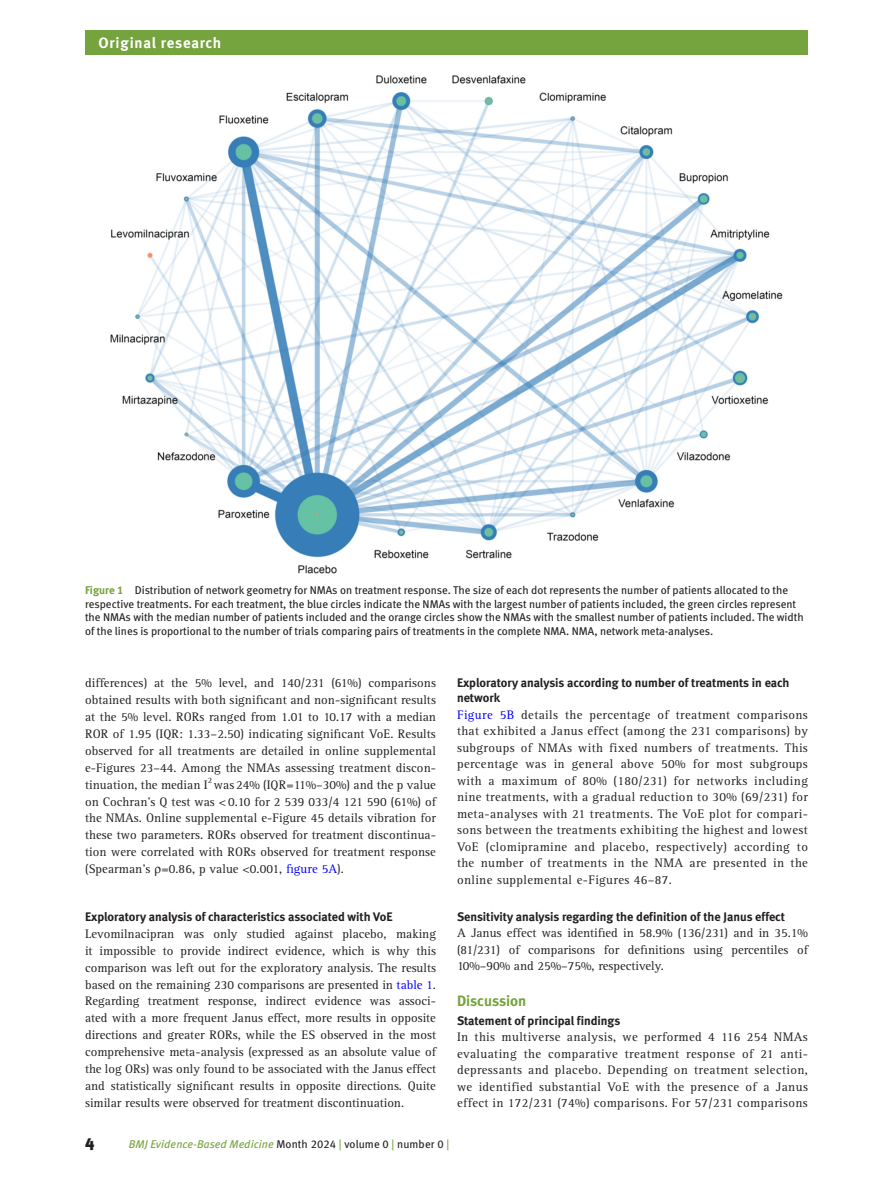
<style>
.page{position:relative;width:893px;height:1191px;background:#fff}
.page>*{position:absolute;margin:0;border:0;box-sizing:border-box;transform-origin:0 0}
.t1{font:900 16.5px "Meta Pro";color:#231f20}
.t2{font:15px "Meta Bold LFC";letter-spacing:.05em;color:#fff}
.t3{font:15px "Meta Bold LFC";letter-spacing:-.005em;color:#75a33d}
.t4{font:12.75px/17px "Rotis Serif Std";letter-spacing:.005em;color:#231f20;text-align:justify}
.t5{font:12.3px/15px "Meta Bold LFC";color:#231f20}
.t6{font:11.25px/13.5px "Meta Book LF";color:#231f20}
.t7{font:italic 11.25px "Meta Book LF";letter-spacing:.01em;color:#75a33d}
.s1{font-family:"Meta Bold LFC";color:#75a33d}
.s2{color:#00f}
.s3{font-family:"Meta Book LFC";font-style:normal;color:#231f20}
.s4{font-family:"Meta Book LFC";font-style:normal}
</style>
<div class="page">
<div style="left:85px;top:30px;width:723px;height:24px;background:#75a33d"></div>
<img style="left:111px;top:75px;width:671px;height:498px">
<p class="t2" style="left:99px;top:34px;width:124px">Original research</p>
<p class="t6" style="left:85px;top:583px;width:720px"><span class="s1">Figure 1</span> Distribution of network geometry for NMAs on treatment response. The size of each dot represents the number of patients allocated to the respective treatments. For each treatment, the blue circles indicate the NMAs with the largest number of patients included, the green circles represent the NMAs with the median number of patients included and the orange circles show the NMAs with the smallest number of patients included. The width of the lines is proportional to the number of trials comparing pairs of treatments in the complete NMA. NMA, network meta-analyses.</p>
<p class="t4" style="left:85px;top:674px;width:352px">differences) at the 5% level, and 140/231 (61%) comparisons obtained results with both significant and non-significant results at the 5% level. RORs ranged from 1.01 to 10.17 with a median ROR of 1.95 (IQR: 1.33–2.50) indicating significant VoE. Results observed for all treatments are detailed in online supplemental e-Figures 23–44. Among the NMAs assessing treatment discon&shy;tinuation, the median I<sup>2</sup> was 24% (IQR=11%–30%) and the p value on Cochran’s Q test was &lt;0.10 for 2 539 033/4 121 590 (61%) of the NMAs. Online supplemental e-Figure 45 details vibration for these two parameters. RORs observed for treatment discontinua&shy;tion were correlated with RORs observed for treatment response (Spearman’s =0.86, p value &lt;0.001, <span class="s2">figure 5A</span>).</p>
<p class="t5" style="left:85px;top:909px;width:309px">Exploratory analysis of characteristics associated with VoE</p>
<p class="t4" style="left:85px;top:925px;width:352px">Levomilnacipran was only studied against placebo, making it impossible to provide indirect evidence, which is why this comparison was left out for the exploratory analysis. The results based on the remaining 230 comparisons are presented in <span class="s2">table 1</span>.<br>Regarding treatment response, indirect evidence was associ&shy;ated with a more frequent Janus effect, more results in opposite directions and greater RORs, while the ES observed in the most comprehensive meta-analysis (expressed as an absolute value of the log ORs) was only found to be associated with the Janus effect and statistically significant results in opposite directions. Quite similar results were observed for treatment discontinuation.</p>
<p class="t5" style="left:457px;top:675px;width:334px">Exploratory analysis according to number of treatments in each network</p>
<p class="t4" style="left:457px;top:707px;width:352px;line-height:16.5px"><span class="s2">Figure 5B</span> details the percentage of treatment comparisons that exhibited a Janus effect (among the 231 comparisons) by subgroups of NMAs with fixed numbers of treatments. This percentage was in general above 50% for most subgroups with a maximum of 80% (180/231) for networks including nine treatments, with a gradual reduction to 30% (69/231) for meta-analyses with 21 treatments. The VoE plot for compari&shy;sons between the treatments exhibiting the highest and lowest VoE (clomipramine and placebo, respectively) according to the number of treatments in the NMA are presented in the online supplemental e-Figures 46–87.</p>
<p class="t5" style="left:457px;top:908px;width:330px">Sensitivity analysis regarding the definition of the Janus effect</p>
<p class="t4" style="left:457px;top:925px;width:352px;line-height:16.5px">A Janus effect was identified in 58.9% (136/231) and in 35.1% (81/231) of comparisons for definitions using percentiles of 10%–90% and 25%–75%, respectively.</p>
<p class="t3" style="left:457px;top:992px;width:71px">Discussion</p>
<p class="t5" style="left:457px;top:1013px;width:165px">Statement of principal findings</p>
<p class="t4" style="left:457px;top:1029px;width:352px;line-height:16.5px">In this multiverse analysis, we performed 4 116 254 NMAs evaluating the comparative treatment response of 21 anti&shy;depressants and placebo. Depending on treatment selection, we identified substantial VoE with the presence of a Janus effect in 172/231 (74%) comparisons. For 57/231 comparisons</p>
<p class="t1" style="left:85px;top:1130px;width:11px">4</p>
<p class="t7" style="left:129px;top:1137px;width:322px">BMJ Evidence-Based Medicine <span class="s3">Month 2024</span> <span class="s4">|</span> <span class="s3">volume 0</span> <span class="s4">|</span> <span class="s3">number 0</span> <span class="s4">|</span></p>
</div>
